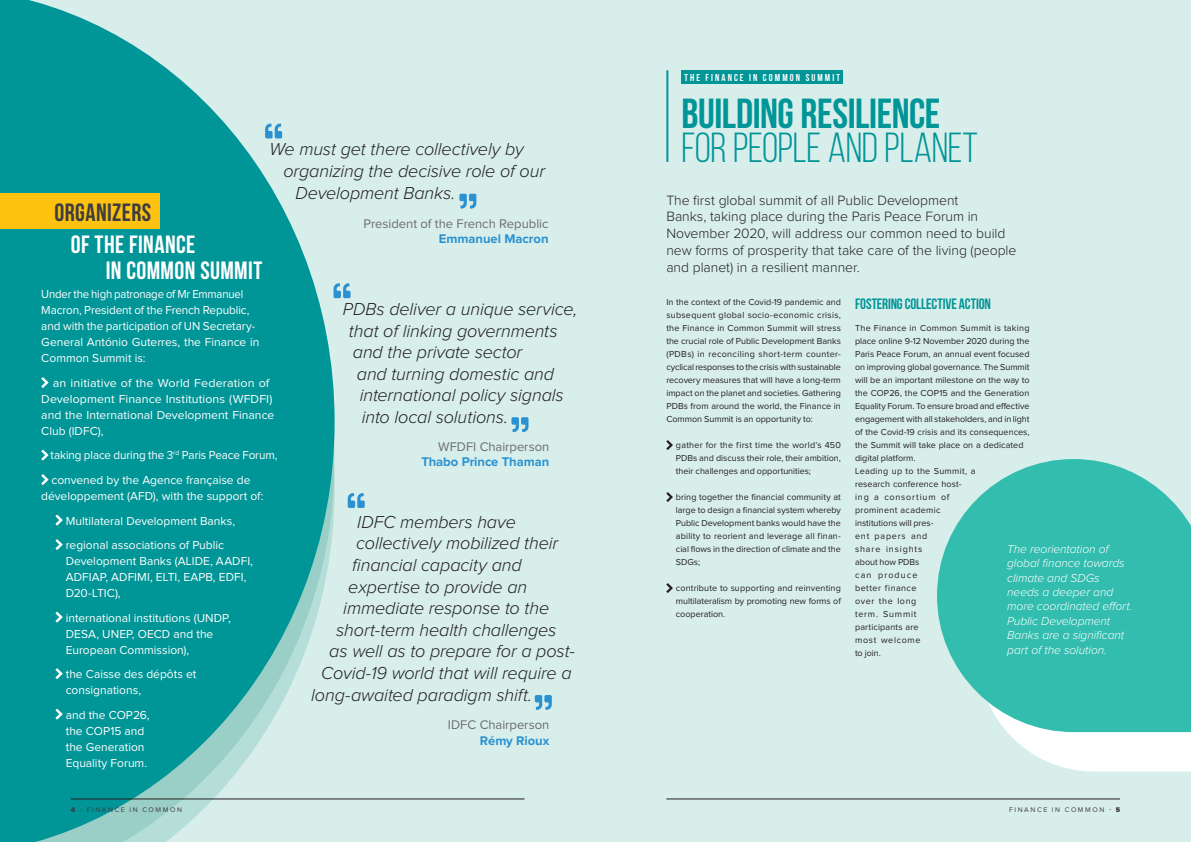
<style>
.page{position:relative;width:1191px;height:842px;background:#d8eeeb}
.page>*{position:absolute;margin:0;border:0;box-sizing:border-box;transform-origin:0 0}
.t1{font:700 42px "Bebas Neue";letter-spacing:-.01em;color:#009597}
.t2{font:42px "Bebas Neue";letter-spacing:-.01em;color:#009597}
.t3{font:700 25px/26px "Bebas Neue";letter-spacing:.015em;color:#fff}
.t4{font:700 25px "Bebas Neue";letter-spacing:.015em;color:#3e3e3f}
.t5{font:italic 300 18px "Proxima Nova";letter-spacing:-.01em;color:#231f20}
.t6{font:700 15px "Bebas Neue";letter-spacing:-.005em;color:#009597}
.t7{font:300 14px/16.8px "Proxima Nova";letter-spacing:-.005em;color:#231f20}
.t8{font:13px "Proxima Nova";color:#6c6d70}
.t9{font:700 13px "Proxima Nova";letter-spacing:-.005em;color:#2a92d0}
.t10{font:12px/16px "Proxima Nova";color:#fff}
.t11{font:12px/16px "Proxima Nova";color:#fff;scale:.95 1}
.t12{font:italic 300 12px/14.4px "Proxima Nova";letter-spacing:-.005em;color:#fff}
.t13{font:12px/16px "Proxima Nova";color:#fff;scale:1.04 1}
.t14{font:700 10px "Bebas Neue";letter-spacing:.205em;color:#fff}
.t15{font:9px/13px "Proxima Nova";color:#231f20;text-align:justify}
.t16{font:7px "Proxima Nova";letter-spacing:.225em;color:#3e3e3f}
.s1{font-weight:900}
</style>
<div class="page">
<svg style="left:0;top:0;width:334px;height:842px;fill:#009597"></svg>
<hr style="left:71px;top:799px;width:453px;height:1px;background:#231f20">
<hr style="left:666px;top:799px;width:454px;height:1px;background:#231f20">
<svg style="left:666px;top:440px;width:7px;height:10px"></svg>
<svg style="left:666px;top:492px;width:7px;height:10px"></svg>
<svg style="left:666px;top:583px;width:7px;height:10px"></svg>
<div style="left:681px;top:70px;width:162px;height:13px;background:#009597"></div>
<hr style="left:666px;top:70px;width:2px;height:92px;background:#009597">
<svg style="left:1007px;top:732px;width:184px;height:39px;fill:#fff"></svg>
<svg style="left:937px;top:459px;width:254px;height:273px;background:#4ac4b7"></svg>
<div style="left:0;top:194px;width:160px;height:35px;background:#fec210"></div>
<svg style="left:41px;top:377px;width:8px;height:11px"></svg>
<svg style="left:41px;top:450px;width:8px;height:10px"></svg>
<svg style="left:41px;top:474px;width:8px;height:11px"></svg>
<svg style="left:55px;top:515px;width:8px;height:10px"></svg>
<svg style="left:55px;top:539px;width:8px;height:11px"></svg>
<svg style="left:55px;top:612px;width:8px;height:10px"></svg>
<svg style="left:55px;top:668px;width:8px;height:11px"></svg>
<svg style="left:55px;top:709px;width:8px;height:10px"></svg>
<svg style="left:459px;top:194px;width:17px;height:15px"></svg>
<svg style="left:535px;top:695px;width:17px;height:15px"></svg>
<svg style="left:265px;top:124px;width:17px;height:14px"></svg>
<svg style="left:333px;top:283px;width:17px;height:15px"></svg>
<svg style="left:348px;top:493px;width:17px;height:15px"></svg>
<svg style="left:511px;top:417px;width:17px;height:15px"></svg>
<h3 class="t5" style="left:269px;top:141px;width:256px">We must get there collectively by</h3>
<h3 class="t5" style="left:283px;top:163px;width:263px">organizing the decisive role of our</h3>
<h3 class="t5" style="left:295px;top:184px;width:161px">Development Banks.</h3>
<h2 class="t4" style="left:55px;top:198px;width:98px">ORGANIZERS</h2>
<h2 class="t3" style="left:106px;top:231px;width:158px;text-indent:-35px">OF THE FINANCE<br>IN COMMON SUMMIT</h2>
<h3 class="t11" style="left:41px;top:287px;width:231px">Under the high patronage of Mr Emmanuel Macron, President of the French Republic, and with the participation of UN Secretary-General António Guterres, the Finance in Common Summit is:</h3>
<h3 class="t13" style="left:41px;top:375px;width:226px;text-indent:12px">an initiative of the World Federation of Development Finance Institutions (WFDFI) and the International Development Finance Club (IDFC),</h3>
<h3 class="t10" style="left:51px;top:444px;width:228px;line-height:24.5px">taking place during the 3<sup>rd</sup> Paris Peace Forum, convened by the Agence française de</h3>
<h3 class="t10" style="left:66px;top:484px;width:199px;line-height:24.5px;text-indent:-24px">développement (AFD), with the support of:<br>Multilateral Development Banks, regional associations of Public</h3>
<h3 class="t10" style="left:66px;top:553px;width:189px">Development Banks (ALIDE, AADFI,<br>ADFIAP, ADFIMI, ELTI, EAPB, EDFI,<br>D20-LTIC),</h3>
<h3 class="t10" style="left:66px;top:610px;width:166px">international institutions (UNDP,<br>DESA, UNEP, OECD and the<br>European Commission),</h3>
<h3 class="t10" style="left:66px;top:666px;width:132px">the Caisse des dépôts et consignations,</h3>
<h3 class="t10" style="left:66px;top:707px;width:85px">and the COP26, the COP15 and the Generation<br>Equality Forum.</h3>
<h3 class="t8" style="left:363px;top:218px;width:186px">President of the French Republic</h3>
<h3 class="t9" style="left:439px;top:233px;width:111px">Emmanuel Macron</h3>
<h3 class="t5" style="left:343px;top:301px;width:236px">PDBs deliver a unique service,</h3>
<h3 class="t5" style="left:349px;top:322px;width:210px">that of linking governments</h3>
<h3 class="t5" style="left:353px;top:344px;width:171px">and the private sector</h3>
<h3 class="t5" style="left:357px;top:366px;width:199px">and turning domestic and</h3>
<h3 class="t5" style="left:360px;top:387px;width:205px">international policy signals</h3>
<h3 class="t5" style="left:362px;top:409px;width:148px">into local solutions.</h3>
<h3 class="t8" style="left:438px;top:440px;width:113px">WFDFI Chairperson</h3>
<h3 class="t9" style="left:421px;top:456px;width:129px">Thabo Prince Thaman</h3>
<h3 class="t5" style="left:357px;top:513px;width:160px">IDFC members have</h3>
<h3 class="t5" style="left:356px;top:535px;width:203px">collectively mobilized their</h3>
<h3 class="t5" style="left:352px;top:557px;width:171px">financial capacity and</h3>
<h3 class="t5" style="left:348px;top:578px;width:180px">expertise to provide an</h3>
<h3 class="t5" style="left:343px;top:600px;width:207px">immediate response to the</h3>
<h3 class="t5" style="left:336px;top:621px;width:222px">short-term health challenges</h3>
<h3 class="t5" style="left:329px;top:643px;width:247px">as well as to prepare for a post-</h3>
<h3 class="t5" style="left:321px;top:665px;width:252px">Covid-19 world that will require a</h3>
<h3 class="t5" style="left:311px;top:686px;width:222px">long-awaited paradigm shift.</h3>
<h3 class="t8" style="left:448px;top:719px;width:103px">IDFC Chairperson</h3>
<h3 class="t9" style="left:480px;top:734px;width:71px">Rémy Rioux</h3>
<p class="t14" style="left:684px;top:72px;width:157px">THE FINANCE IN COMMON SUMMIT</p>
<h1 class="t1" style="left:681px;top:90px;width:260px">BUILDING RESILIENCE</h1>
<h1 class="t2" style="left:681px;top:125px;width:298px">FOR PEOPLE AND PLANET</h1>
<p class="t7" style="left:666px;top:192px;width:352px">The first global summit of all Public Development<br>Banks, taking place during the Paris Peace Forum in November 2020, will address our common need to build new forms of prosperity that take care of the living (people and planet) in a resilient manner.</p>
<p class="t15" style="left:666px;top:296px;width:176px">In the context of the Covid-19 pandemic and subsequent global socio-economic crisis, the Finance in Common Summit will stress the crucial role of Public Development Banks (PDBs) in reconciling short-term counter&shy;cyclical responses to the crisis with sustainable recovery measures that will have a long-term impact on the planet and societies. Gathering PDBs from around the world, the Finance in Common Summit is an opportunity to:</p>
<p class="t15" style="left:676px;top:439px;width:166px">gather for the first time the world’s 450<br>PDBs and discuss their role, their ambition, their challenges and opportunities;</p>
<p class="t15" style="left:676px;top:491px;width:166px">bring together the financial community at large to design a financial system whereby Public Development banks would have the ability to reorient and leverage all finan&shy;cial flows in the direction of climate and the SDGs;</p>
<p class="t15" style="left:676px;top:582px;width:166px">contribute to supporting and reinventing multilateralism by promoting new forms of cooperation.</p>
<h3 class="t6" style="left:855px;top:295px;width:137px">FOSTERING COLLECTIVE ACTION</h3>
<p class="t15" style="left:855px;top:322px;width:176px;text-align:left">The Finance in Common Summit is taking place online 9-12 November 2020 during the<br>Paris Peace Forum, an annual event focused on improving global governance. The Summit will be an important milestone on the way to the COP26, the COP15 and the Generation<br>Equality Forum. To ensure broad and effective engagement with all stakeholders, and in light of the Covid-19 crisis and its consequences, the Summit will take place on a dedicated digital platform.<br>Leading up to the Summit, a<br>research conference host-<br>ing a consortium of<br>prominent academic<br>institutions will pres-<br>ent papers and<br>share insights<br>about how PDBs<br>can produce<br>better finance<br>over the long<br>term. Summit<br>participants are<br>most welcome<br>to join.</p>
<h3 class="t12" style="left:1007px;top:542px;width:127px">The reorientation of global finance towards climate and SDGs needs a deeper and more coordinated effort.<br>Public Development<br>Banks are a significant part of the solution.</h3>
<p class="t16" style="left:71px;top:806px;width:113px"><span class="s1">4</span> - FINANCE IN COMMON</p>
<p class="t16" style="left:1009px;top:806px;width:113px">FINANCE IN COMMON - <span class="s1">5</span></p>
</div>
